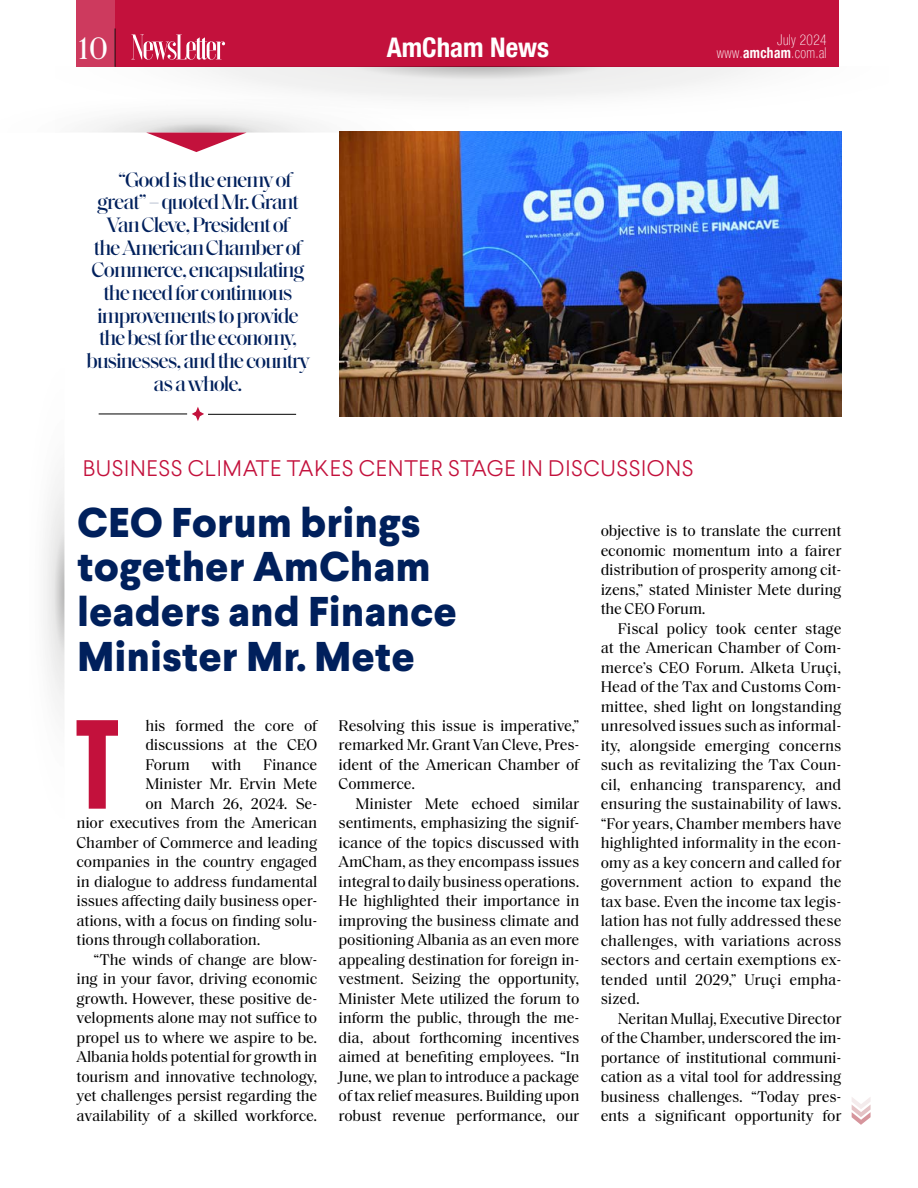
<style>
.page{position:relative;width:918px;height:1188px;background:#fff}
.page>*{position:absolute;margin:0;border:0;box-sizing:border-box;transform-origin:0 0}
.t1{font:132.9px "Knockout HTF68 Full Featherwt";color:#c3113c}
.t2{font:800 41.55px/44.7px "Larsseit";color:#00205c}
.t3{font:31.5px "Saol Text";color:#fff}
.t4{font:700 condensed 27px "Helvetica Neue LT Com";color:#fff}
.t5{font:300 22.5px "Larsseit";letter-spacing:.03em;color:#c3113c}
.t6{font:500 21.3px "Saol Display";letter-spacing:-.05em;color:#00205c}
.t7{font:15.75px/19.5px "Saol Text";letter-spacing:-.01em;color:#000;text-align:justify}
.t8{font:100 condensed 14.85px "Helvetica Neue LT Com";letter-spacing:.025em;color:#fff;scale:.9 1}
.s1{font-weight:700}
</style>
<div class="page">
<img style="left:340px;top:149px;width:501px;height:267px">
<hr style="left:99px;top:414px;width:88px;height:1px;background:#000">
<hr style="left:208px;top:414px;width:88px;height:1px;background:#000">
<svg style="left:192px;top:407px;width:12px;height:14px"></svg>
<svg style="left:188px;top:149px;width:16px;height:3px"></svg>
<div style="left:77px;top:0;width:762px;height:67px;background:#c3113c"></div>
<img style="left:89px;top:67px;width:753px;height:82px">
<hr style="left:115px;top:28px;width:1px;height:39px;background:#000">
<svg style="left:131px;top:34px;width:94px;height:26px"></svg>
<div style="left:77px;top:0;width:38px;height:67px;background:#cd3a5e"></div>
<svg style="left:852px;top:1097px;width:19px;height:28px"></svg>
<h3 class="t3" style="left:78px;top:25px;width:32px">10</h3>
<p class="t8" style="left:777px;top:32px;width:56px">July 2024</p>
<h3 class="t4" style="left:387px;top:31px;width:164px">AmCham News</h3>
<p class="t8" style="left:717px;top:44px;width:123px">www.<span class="s1">amcham</span>.com.al</p>
<h3 class="t6" style="left:118px;top:164px;width:176px">“Good is the enemy of</h3>
<h3 class="t6" style="left:97px;top:187px;width:203px">great” – quoted Mr. Grant</h3>
<h3 class="t6" style="left:107px;top:209px;width:184px">Van Cleve, President of</h3>
<h3 class="t6" style="left:94px;top:232px;width:210px">the American Chamber of</h3>
<h3 class="t6" style="left:92px;top:255px;width:214px">Commerce, encapsulating</h3>
<h3 class="t6" style="left:104px;top:277px;width:191px">the need for continuous</h3>
<h3 class="t6" style="left:97px;top:300px;width:203px">improvements to provide</h3>
<h3 class="t6" style="left:99px;top:323px;width:200px">the best for the economy,</h3>
<h3 class="t6" style="left:87px;top:345px;width:225px">businesses, and the country</h3>
<h3 class="t6" style="left:154px;top:368px;width:90px">as a whole.</h3>
<h3 class="t5" style="left:83px;top:454px;width:612px">BUSINESS CLIMATE TAKES CENTER STAGE IN DISCUSSIONS</h3>
<h2 class="t2" style="left:77px;top:500px;width:381px">CEO Forum brings together AmCham leaders and Finance<br>Minister Mr. Mete</h2>
<p class="t7" style="left:601px;top:520px;width:242px">objective is to translate the current economic momentum into a fairer distribution of prosperity among cit&shy;izens,” stated Minister Mete during the CEO Forum.</p>
<p class="t7" style="left:601px;top:618px;width:242px;text-indent:17px">Fiscal policy took center stage at the American Chamber of Com&shy;merce’s CEO Forum. Alketa Uruçi, Head of the Tax and Customs Com&shy;mittee, shed light on longstanding unresolved issues such as informal&shy;ity, alongside emerging concerns such as revitalizing the Tax Coun&shy;cil, enhancing transparency, and ensuring the sustainability of laws. “For years, Chamber members have highlighted informality in the econ&shy;omy as a key concern and called for government action to expand the tax base. Even the income tax legis&shy;lation has not fully addressed these challenges, with variations across sectors and certain exemptions ex&shy;tended until 2029,” Uruçi empha&shy;sized.</p>
<p class="t7" style="left:601px;top:1008px;width:242px;text-indent:17px">Neritan Mullaj, Executive Director of the Chamber, underscored the im&shy;portance of institutional communi&shy;cation as a vital tool for addressing business challenges. “Today pres&shy;ents a significant opportunity for</p>
<p class="t7" style="left:339px;top:714px;width:242px">Resolving this issue is imperative,” remarked Mr. Grant Van Cleve, Pres&shy;ident of the American Chamber of Commerce.</p>
<p class="t7" style="left:339px;top:792px;width:242px;text-indent:17px">Minister Mete echoed similar sentiments, emphasizing the signif&shy;icance of the topics discussed with AmCham, as they encompass issues integral to daily business operations.<br>He highlighted their importance in improving the business climate and positioning Albania as an even more appealing destination for foreign in&shy;vestment. Seizing the opportunity, Minister Mete utilized the forum to inform the public, through the me&shy;dia, about forthcoming incentives aimed at benefiting employees. “In June, we plan to introduce a package of tax relief measures. Building upon robust revenue performance, our</p>
<h1 class="t1" style="left:76px;top:697px;width:45px">T</h1>
<p class="t7" style="left:145px;top:715px;width:173px">his formed the core of discussions at the CEO Forum</p>
<p class="t7" style="left:211px;top:754px;width:32px">with</p>
<p class="t7" style="left:263px;top:754px;width:56px">Finance</p>
<p class="t7" style="left:145px;top:773px;width:174px">Minister Mr. Ervin Mete</p>
<p class="t7" style="left:145px;top:793px;width:173px">on March 26, 2024. Se-</p>
<p class="t7" style="left:77px;top:812px;width:242px">nior executives from the American</p>
<p class="t7" style="left:77px;top:832px;width:242px">Chamber of Commerce and leading</p>
<p class="t7" style="left:77px;top:851px;width:242px">companies in the country engaged</p>
<p class="t7" style="left:77px;top:871px;width:242px">in dialogue to address fundamental</p>
<p class="t7" style="left:77px;top:890px;width:242px">issues affecting daily business oper-</p>
<p class="t7" style="left:77px;top:910px;width:242px">ations, with a focus on finding solu-</p>
<p class="t7" style="left:77px;top:929px;width:185px">tions through collaboration.</p>
<p class="t7" style="left:94px;top:949px;width:225px">“The winds of change are blow-</p>
<p class="t7" style="left:77px;top:968px;width:242px">ing in your favor, driving economic</p>
<p class="t7" style="left:77px;top:987px;width:242px">growth. However, these positive de-</p>
<p class="t7" style="left:77px;top:1007px;width:242px">velopments alone may not suffice to</p>
<p class="t7" style="left:77px;top:1026px;width:242px">propel us to where we aspire to be.</p>
<p class="t7" style="left:77px;top:1046px;width:242px">Albania holds potential for growth in</p>
<p class="t7" style="left:77px;top:1065px;width:242px">tourism and innovative technology,</p>
<p class="t7" style="left:77px;top:1085px;width:242px">yet challenges persist regarding the</p>
<p class="t7" style="left:77px;top:1104px;width:242px">availability of a skilled workforce.</p>
</div>
